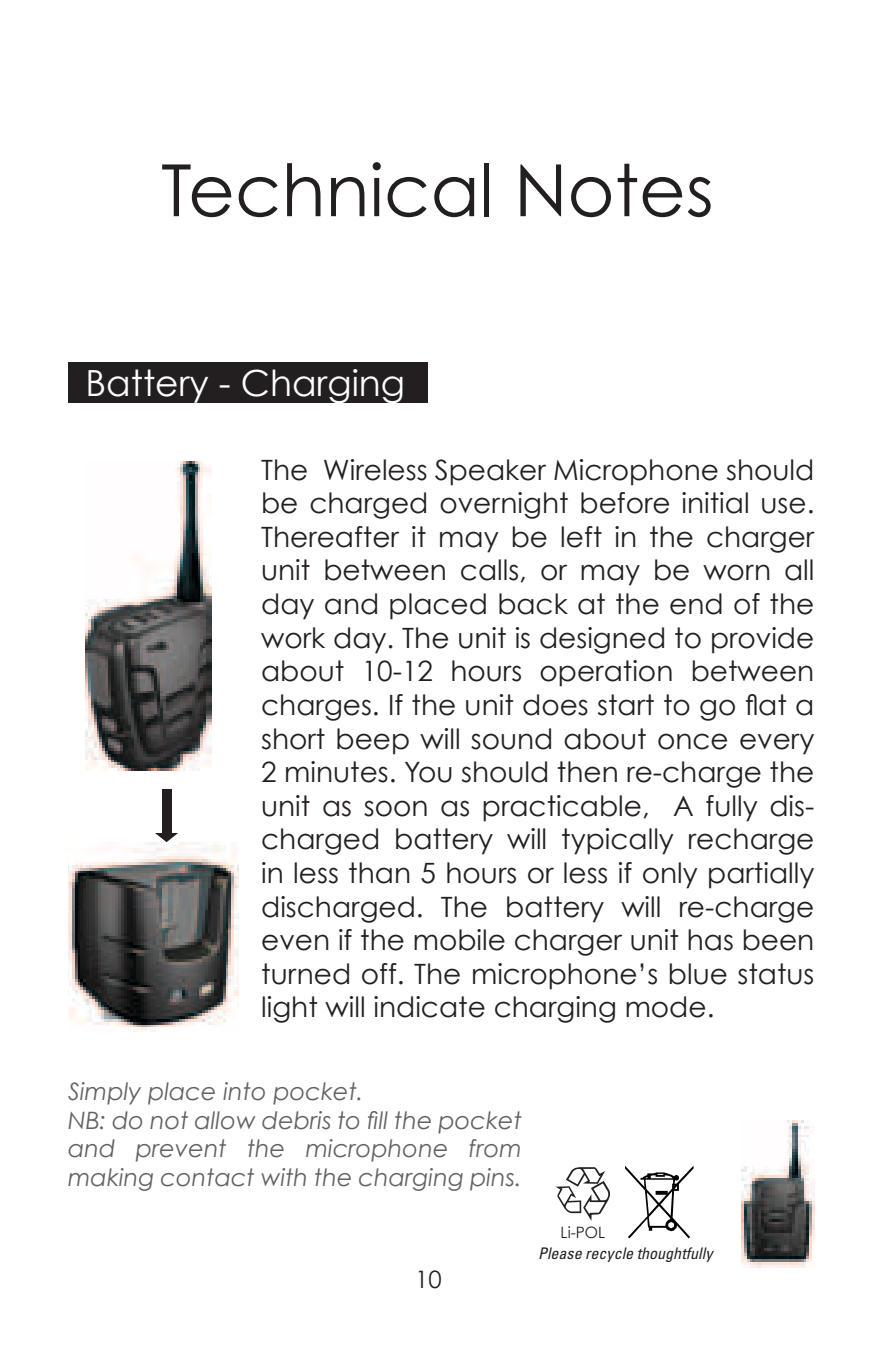
<style>
.page{position:relative;width:885px;height:1361px;background:#fff}
.page>*{position:absolute;margin:0;border:0;box-sizing:border-box;transform-origin:0 0}
.t1{font:72px "Century Gothic";color:#231f20}
.t2{font:36px "Century Gothic";color:#fff}
.t3{font:28px/33.6px "Century Gothic";color:#231f20;text-align:justify}
.t4{font:italic 24px/28.8px "Century Gothic";color:#616265}
.t5{font:24px "Century Gothic";color:#231f20}
.t6{font:italic condensed 16px "Univers LT Std";color:#231f20}
.t7{font:15.6px "Century Gothic";color:#231f20}
</style>
<div class="page">
<img style="left:741px;top:1120px;width:73px;height:147px">
<div style="left:68px;top:362px;width:359px;height:41px;background:#231f20"></div>
<img style="left:68px;top:842px;width:170px;height:189px">
<img style="left:85px;top:461px;width:126px;height:309px">
<svg style="left:155px;top:833px;width:23px;height:9px"></svg>
<div style="left:162px;top:789px;width:10px;height:44px;background:#231f20"></div>
<svg style="left:555px;top:1167px;width:55px;height:54px"></svg>
<svg style="left:625px;top:1165px;width:68px;height:73px"></svg>
<h1 class="t1" style="left:161px;top:146px;width:554px">Technical Notes</h1>
<p class="t2" style="left:85px;top:361px;width:321px">Battery - Charging</p>
<p class="t3" style="left:261px;top:452px;width:554px">The Wireless Speaker Microphone should be charged overnight before initial use.<br>Thereafter it may be left in the charger unit between calls, or may be worn all day and placed back at the end of the work day. The unit is designed to provide about 10-12 hours operation between charges. If the unit does start to go flat a short beep will sound about once every 2 minutes. You should then re-charge the unit as soon as practicable, A fully dis&shy;charged battery will typically recharge in less than 5 hours or less if only partially discharged. The battery will re-charge even if the mobile charger unit has been turned off. The microphone’s blue status light will indicate charging mode.</p>
<p class="t4" style="left:68px;top:1076px;width:455px">Simply place into pocket.<br>NB: do not allow debris to fill the pocket and prevent the microphone from making contact with the charging pins.</p>
<p class="t5" style="left:415px;top:1265px;width:28px">10</p>
<p class="t7" style="left:560px;top:1223px;width:46px">Li-POL</p>
<p class="t6" style="left:538px;top:1243px;width:176px">Please recycle thoughtfully</p>
</div>
